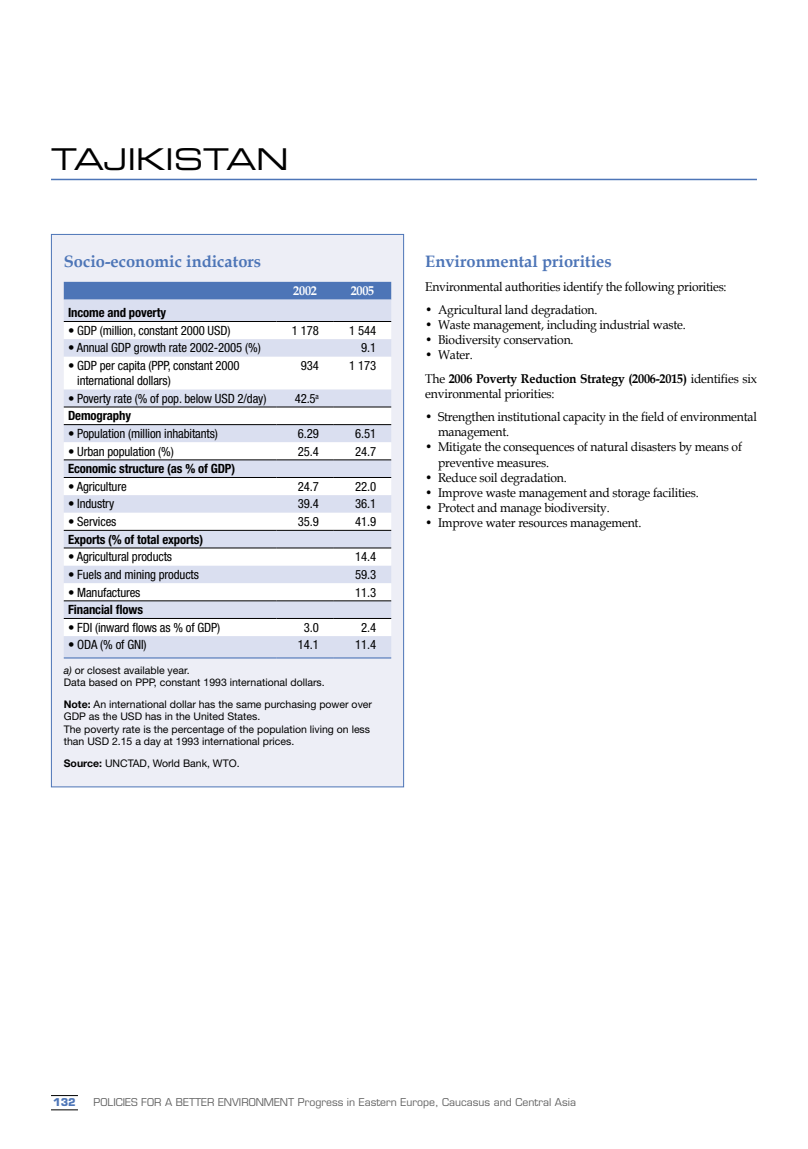
<style>
.page{position:relative;width:808px;height:1149px;background:#fff}
.page>*{position:absolute;margin:0;border:0;box-sizing:border-box;transform-origin:0 0}
._00_Countries{font:30px "Eurostile LT Std Ex 2";letter-spacing:-.01em;color:#000}
._00_Heading_4{font:700 16.5px "Book Antiqua";color:#4d75b7}
._06_Tab_Body{font:condensed 12.75px/15px "Helvetica Neue LT Std";letter-spacing:-.01em;color:#000}
._08_Box_Bullet_Body_Countries{font:12.75px/15px "Book Antiqua";letter-spacing:-.015em;color:#000;scale:.95 1}
._08_Box_Body_Countries{font:12.75px/15px "Book Antiqua";letter-spacing:-.02em;color:#000;scale:.95 1}
._06_Tab_Body-2{font:700 condensed 12.75px "Helvetica Neue LT Std";letter-spacing:-.01em;color:#000}
._08_Box_Body_Countries-2{font:700 12.75px "Book Antiqua";letter-spacing:-.015em;color:#fff;scale:.95 1}
._03_Source-Notes{font:10.5px/12px "Helvetica Neue LT Std";color:#000}
.t1{font:10.5px "Eurostile LT Std";color:#636363}
.t2{font:700 10.5px "Eurostile LT Std";color:#4d75b7}
.s1{font-style:italic}
.s2{font-weight:700}
</style>
<div class="page">
<svg style="left:51px;top:1109px;width:27px;height:1px"></svg>
<div style="left:51px;top:234px;width:353px;height:552px;background:#edeef6"></div>
<div style="left:64px;top:282px;width:327px;height:17px;background:#4d75b7"></div>
<div style="left:64px;top:299px;width:327px;height:358px;background:#dadff0"></div>
<svg style="left:64px;top:322px;width:327px;height:314px;background:#eceff6"></svg>
<hr style="left:64px;top:321px;width:212px;height:1px;background:#000">
<hr style="left:276px;top:321px;width:58px;height:1px;background:#000">
<hr style="left:334px;top:321px;width:57px;height:1px;background:#000">
<hr style="left:64px;top:547px;width:212px;height:1px;background:#000">
<hr style="left:276px;top:547px;width:58px;height:1px;background:#000">
<hr style="left:334px;top:547px;width:57px;height:1px;background:#000">
<hr style="left:64px;top:618px;width:212px;height:1px;background:#000">
<hr style="left:276px;top:618px;width:58px;height:1px;background:#000">
<hr style="left:334px;top:618px;width:57px;height:1px;background:#000">
<hr style="left:64px;top:530px;width:212px;height:1px;background:#000">
<hr style="left:276px;top:530px;width:58px;height:1px;background:#000">
<hr style="left:334px;top:530px;width:57px;height:1px;background:#000">
<hr style="left:64px;top:600px;width:212px;height:1px;background:#000">
<hr style="left:276px;top:600px;width:58px;height:1px;background:#000">
<hr style="left:334px;top:600px;width:57px;height:1px;background:#000">
<hr style="left:64px;top:459px;width:212px;height:1px;background:#000">
<hr style="left:276px;top:459px;width:58px;height:1px;background:#000">
<hr style="left:334px;top:459px;width:57px;height:1px;background:#000">
<hr style="left:64px;top:477px;width:212px;height:1px;background:#000">
<hr style="left:276px;top:477px;width:58px;height:1px;background:#000">
<hr style="left:334px;top:477px;width:57px;height:1px;background:#000">
<hr style="left:64px;top:406px;width:212px;height:1px;background:#000">
<hr style="left:276px;top:406px;width:58px;height:1px;background:#000">
<hr style="left:334px;top:406px;width:57px;height:1px;background:#000">
<hr style="left:64px;top:424px;width:212px;height:1px;background:#000">
<hr style="left:276px;top:424px;width:58px;height:1px;background:#000">
<hr style="left:334px;top:424px;width:57px;height:1px;background:#000">
<hr style="left:64px;top:657px;width:212px;height:1px;background:#4d75b7">
<hr style="left:276px;top:657px;width:58px;height:1px;background:#4d75b7">
<hr style="left:334px;top:657px;width:57px;height:1px;background:#4d75b7">
<hr style="left:51px;top:179px;width:706px;height:1px;background:#4d75b7">
<p class="_00_Countries" style="left:51px;top:139px;width:239px">TAJIKISTAN</p>
<p class="_00_Heading_4" style="left:64px;top:250px;width:199px">Socio-economic indicators</p>
<p class="_08_Box_Body_Countries-2" style="left:293px;top:282px;width:26px">2002</p>
<p class="_08_Box_Body_Countries-2" style="left:351px;top:282px;width:26px">2005</p>
<p class="_06_Tab_Body-2" style="left:68px;top:305px;width:99px">Income and poverty</p>
<p class="_06_Tab_Body" style="left:68px;top:323px;width:164px">• GDP (million, constant 2000 USD)</p>
<p class="_06_Tab_Body" style="left:292px;top:323px;width:29px">1 178</p>
<p class="_06_Tab_Body" style="left:349px;top:323px;width:29px">1 544</p>
<p class="_06_Tab_Body" style="left:68px;top:340px;width:194px">• Annual GDP growth rate 2002-2005 (%)</p>
<p class="_06_Tab_Body" style="left:361px;top:340px;width:17px">9.1</p>
<p class="_06_Tab_Body" style="left:77px;top:358px;width:164px;text-indent:-9px">• GDP per capita (PPP, constant 2000 international dollars)</p>
<p class="_06_Tab_Body" style="left:301px;top:358px;width:20px">934</p>
<p class="_06_Tab_Body" style="left:349px;top:358px;width:29px">1 173</p>
<p class="_06_Tab_Body" style="left:68px;top:390px;width:200px">• Poverty rate (% of pop. below USD 2/day)</p>
<p class="_06_Tab_Body" style="left:295px;top:390px;width:26px">42.5<sup>a</sup></p>
<p class="_06_Tab_Body-2" style="left:68px;top:408px;width:65px">Demography</p>
<p class="_06_Tab_Body" style="left:68px;top:426px;width:151px">• Population (million inhabitants)</p>
<p class="_06_Tab_Body" style="left:298px;top:426px;width:23px">6.29</p>
<p class="_06_Tab_Body" style="left:355px;top:426px;width:23px">6.51</p>
<p class="_06_Tab_Body" style="left:68px;top:443px;width:107px">• Urban population (%)</p>
<p class="_06_Tab_Body" style="left:298px;top:443px;width:23px">25.4</p>
<p class="_06_Tab_Body" style="left:355px;top:443px;width:23px">24.7</p>
<p class="_06_Tab_Body-2" style="left:68px;top:461px;width:169px">Economic structure (as % of GDP)</p>
<p class="_06_Tab_Body" style="left:68px;top:478px;width:60px">• Agriculture</p>
<p class="_06_Tab_Body" style="left:298px;top:478px;width:23px">24.7</p>
<p class="_06_Tab_Body" style="left:355px;top:478px;width:23px">22.0</p>
<p class="_06_Tab_Body" style="left:68px;top:496px;width:48px">• Industry</p>
<p class="_06_Tab_Body" style="left:298px;top:496px;width:23px">39.4</p>
<p class="_06_Tab_Body" style="left:355px;top:496px;width:23px">36.1</p>
<p class="_06_Tab_Body" style="left:68px;top:514px;width:50px">• Services</p>
<p class="_06_Tab_Body" style="left:298px;top:514px;width:23px">35.9</p>
<p class="_06_Tab_Body" style="left:355px;top:514px;width:23px">41.9</p>
<p class="_06_Tab_Body-2" style="left:68px;top:531px;width:137px">Exports (% of total exports)</p>
<p class="_06_Tab_Body" style="left:68px;top:549px;width:106px">• Agricultural products</p>
<p class="_06_Tab_Body" style="left:355px;top:549px;width:23px">14.4</p>
<p class="_06_Tab_Body" style="left:68px;top:566px;width:132px">• Fuels and mining products</p>
<p class="_06_Tab_Body" style="left:355px;top:566px;width:23px">59.3</p>
<p class="_06_Tab_Body" style="left:68px;top:584px;width:74px">• Manufactures</p>
<p class="_06_Tab_Body" style="left:355px;top:584px;width:23px">11.3</p>
<p class="_06_Tab_Body-2" style="left:68px;top:601px;width:77px">Financial flows</p>
<p class="_06_Tab_Body" style="left:68px;top:619px;width:154px">• FDI (inward flows as % of GDP)</p>
<p class="_06_Tab_Body" style="left:304px;top:619px;width:17px">3.0</p>
<p class="_06_Tab_Body" style="left:361px;top:619px;width:17px">2.4</p>
<p class="_06_Tab_Body" style="left:68px;top:637px;width:80px">• ODA (% of GNI)</p>
<p class="_06_Tab_Body" style="left:298px;top:637px;width:23px">14.1</p>
<p class="_06_Tab_Body" style="left:355px;top:637px;width:23px">11.4</p>
<p class="_03_Source-Notes" style="left:64px;top:664px;width:262px"><span class="s1">a)</span> or closest available year.<br>Data based on PPP, constant 1993 international dollars.</p>
<p class="_03_Source-Notes" style="left:64px;top:698px;width:310px"><span class="s2">Note:</span> An international dollar has the same purchasing power over GDP as the USD has in the United States.<br>The poverty rate is the percentage of the population living on less than USD 2.15 a day at 1993 international prices.</p>
<p class="_03_Source-Notes" style="left:64px;top:756px;width:177px"><span class="s2">Source:</span> UNCTAD, World Bank, WTO.</p>
<p class="_00_Heading_4" style="left:425px;top:250px;width:188px">Environmental priorities</p>
<p class="_08_Box_Body_Countries" style="left:425px;top:278px;width:319px">Environmental authorities identify the following priorities:</p>
<p class="_08_Box_Bullet_Body_Countries" style="left:425px;top:302px;width:183px">• Agricultural land degradation.</p>
<p class="_08_Box_Bullet_Body_Countries" style="left:425px;top:317px;width:276px">• Waste management, including industrial waste.</p>
<p class="_08_Box_Bullet_Body_Countries" style="left:425px;top:332px;width:158px">• Biodiversity conservation.</p>
<p class="_08_Box_Bullet_Body_Countries" style="left:425px;top:347px;width:52px">• Water.</p>
<p class="_08_Box_Body_Countries" style="left:425px;top:370px;width:351px">The <span class="s2">2006 Poverty Reduction Strategy (2006-2015)</span> identifies six environmental priorities:</p>
<p class="_08_Box_Bullet_Body_Countries" style="left:438px;top:409px;width:337px;text-indent:-13px">• Strengthen institutional capacity in the field of environmental management.</p>
<p class="_08_Box_Bullet_Body_Countries" style="left:438px;top:439px;width:322px;text-indent:-13px">• Mitigate the consequences of natural disasters by means of preventive measures.</p>
<p class="_08_Box_Bullet_Body_Countries" style="left:425px;top:469px;width:151px">• Reduce soil degradation.</p>
<p class="_08_Box_Bullet_Body_Countries" style="left:425px;top:484px;width:289px">• Improve waste management and storage facilities.</p>
<p class="_08_Box_Bullet_Body_Countries" style="left:425px;top:499px;width:196px">• Protect and manage biodiversity.</p>
<p class="_08_Box_Bullet_Body_Countries" style="left:425px;top:514px;width:229px">• Improve water resources management.</p>
<p class="t2" style="left:53px;top:1095px;width:24px">132</p>
<p class="t1" style="left:94px;top:1095px;width:484px">POLICIES FOR A BETTER ENVIRONMENT Progress in Eastern Europe, Caucasus and Central Asia</p>
</div>
